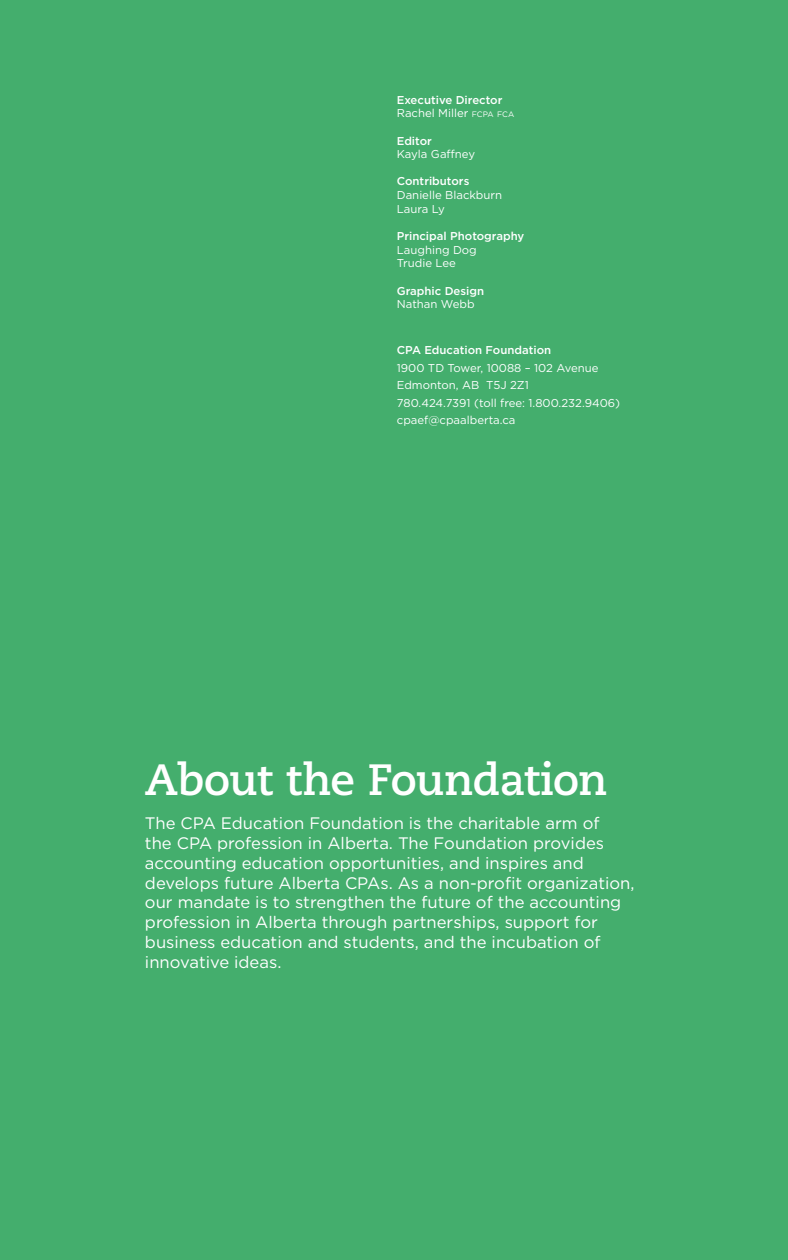
<style>
.page{position:relative;width:788px;height:1260px;background:#44ae6d}
.page>*{position:absolute;margin:0;border:0;box-sizing:border-box;transform-origin:0 0}
.t1{font:700 43.75px "Caecilia LT Std";letter-spacing:-.02em;color:#fff}
.t2{font:16.62px/19.9px "Gotham";color:#fff}
.t3{font:11.38px/17.5px "Gotham";color:#fff}
.t4{font:500 11.38px/13.7px "Gotham";color:#fff}
.s1{font-weight:400}
.s2{font-weight:400;font-size:7.88px}
</style>
<div class="page">
<p class="t4" style="left:397px;top:93px;width:119px">Executive Director<br><span class="s1">Rachel Miller</span> <span class="s2">FCPA FCA</span></p>
<p class="t4" style="left:397px;top:134px;width:37px">Editor</p>
<p class="t3" style="left:397px;top:145px;width:80px">Kayla Gaffney</p>
<p class="t4" style="left:397px;top:175px;width:74px">Contributors</p>
<p class="t3" style="left:397px;top:188px;width:107px;line-height:13.7px">Danielle Blackburn<br>Laura Ly</p>
<p class="t4" style="left:397px;top:229px;width:129px">Principal Photography</p>
<p class="t3" style="left:397px;top:243px;width:81px;line-height:13.7px">Laughing Dog<br>Trudie Lee</p>
<p class="t4" style="left:397px;top:284px;width:89px">Graphic Design</p>
<p class="t3" style="left:397px;top:295px;width:79px">Nathan Webb</p>
<p class="t4" style="left:397px;top:343px;width:156px">CPA Education Foundation</p>
<p class="t3" style="left:397px;top:359px;width:225px">1900 TD Tower, 10088 – 102 Avenue<br>Edmonton, AB T5J 2Z1<br>780.424.7391 (toll free: 1.800.232.9406) cpaef@cpaalberta.ca</p>
<h1 class="t1" style="left:145px;top:753px;width:464px">About the Foundation</h1>
<p class="t2" style="left:145px;top:812px;width:491px">The CPA Education Foundation is the charitable arm of<br>the CPA profession in Alberta. The Foundation provides accounting education opportunities, and inspires and develops future Alberta CPAs. As a non-profit organization, our mandate is to strengthen the future of the accounting profession in Alberta through partnerships, support for business education and students, and the incubation of innovative ideas.</p>
</div>
